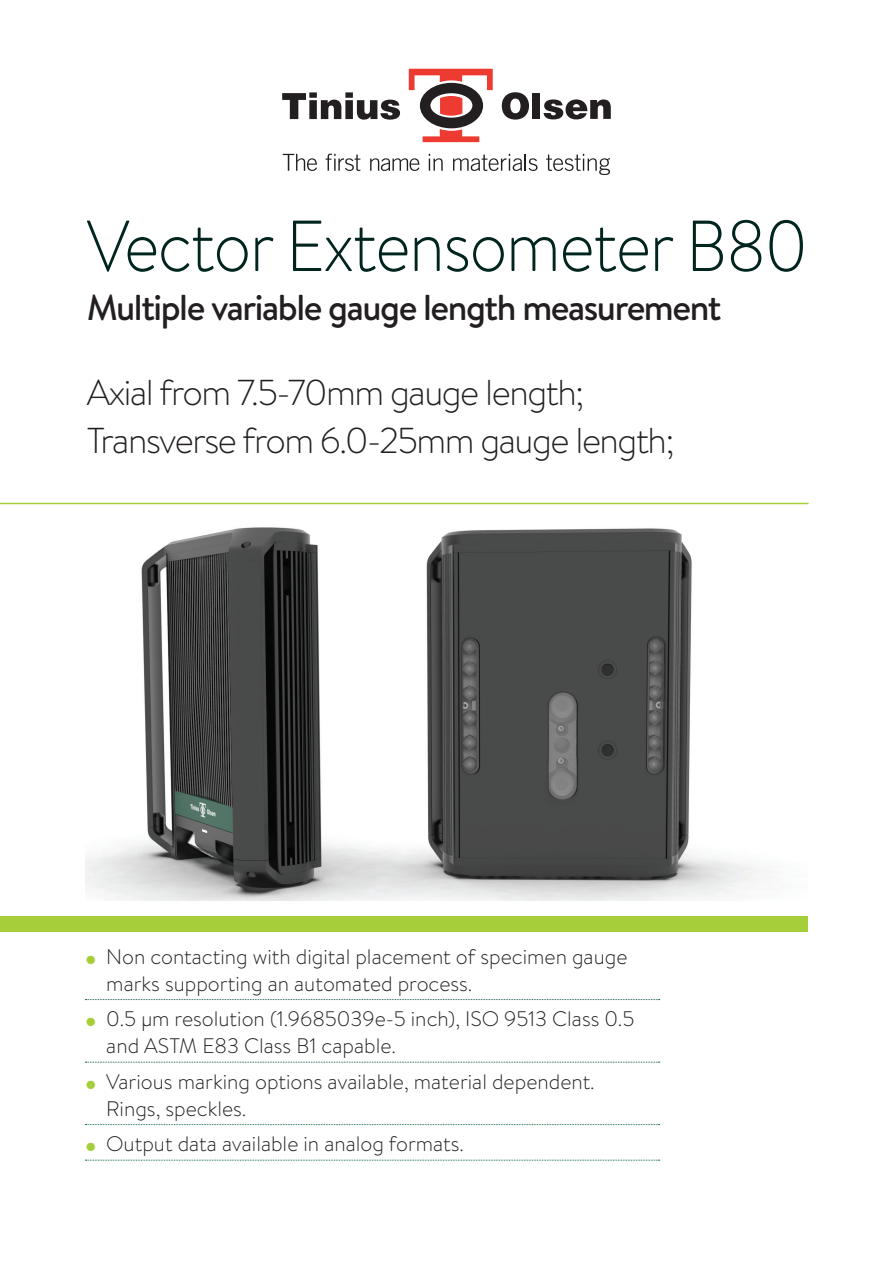
<style>
.page{position:relative;width:893px;height:1263px;background:#fff}
.page>*{position:absolute;margin:0;border:0;box-sizing:border-box;transform-origin:0 0}
.t1{font:300 72px "Brandon Text";letter-spacing:-.02em;color:#00241e;scale:.92 1}
.t2{font:300 36px/48.8px "Brandon Text";letter-spacing:-.04em;color:#231f20}
.t3{font:500 36px "Brandon Text";letter-spacing:-.04em;color:#231f20}
.t4{font:300 21px/27px "Brandon Text";color:#231f20}
.s1{font-family:"Fedra Sans Alt Std";font-weight:600;font-size:15px;color:#a6ce39}
</style>
<div class="page">
<svg style="left:282px;top:92px;width:118px;height:28px"></svg>
<svg style="left:502px;top:92px;width:27px;height:28px"></svg>
<div style="left:533px;top:93px;width:7px;height:26px;background:#231f20"></div>
<svg style="left:544px;top:99px;width:67px;height:20px"></svg>
<svg style="left:409px;top:69px;width:84px;height:73px"></svg>
<svg style="left:283px;top:154px;width:34px;height:17px"></svg>
<svg style="left:326px;top:154px;width:34px;height:17px"></svg>
<svg style="left:370px;top:158px;width:49px;height:13px"></svg>
<svg style="left:429px;top:154px;width:14px;height:17px"></svg>
<svg style="left:453px;top:154px;width:84px;height:17px"></svg>
<svg style="left:546px;top:154px;width:64px;height:21px"></svg>
<div style="left:0;top:916px;width:808px;height:16px;background:#a6ce39"></div>
<hr style="left:0;top:503px;width:808px;height:1px;background:#a6ce39">
<svg style="left:85px;top:999px;width:575px;height:1px"></svg>
<svg style="left:85px;top:1062px;width:575px;height:1px"></svg>
<svg style="left:85px;top:1124px;width:575px;height:1px"></svg>
<svg style="left:85px;top:1160px;width:575px;height:1px"></svg>
<img style="left:85px;top:527px;width:683px;height:373px">
<h1 class="t1" style="left:87px;top:197px;width:785px">Vector Extensometer B80</h1>
<h2 class="t3" style="left:87px;top:282px;width:636px">Multiple variable gauge length measurement</h2>
<h2 class="t2" style="left:87px;top:366px;width:590px">Axial from 7.5-70mm gauge length;<br>Transverse from 6.0-25mm gauge length;</h2>
<p class="t4" style="left:106px;top:942px;width:523px;text-indent:-21px"><span class="s1">●</span> Non contacting with digital placement of specimen gauge marks supporting an automated process.</p>
<p class="t4" style="left:106px;top:1005px;width:529px;text-indent:-21px"><span class="s1">●</span> 0.5 µm resolution (1.9685039e-5 inch), ISO 9513 Class 0.5 and ASTM E83 Class B1 capable.</p>
<p class="t4" style="left:106px;top:1067px;width:490px;text-indent:-21px"><span class="s1">●</span> Various marking options available, material dependent.<br>Rings, speckles.</p>
<p class="t4" style="left:85px;top:1130px;width:381px"><span class="s1">●</span> Output data available in analog formats.</p>
</div>
